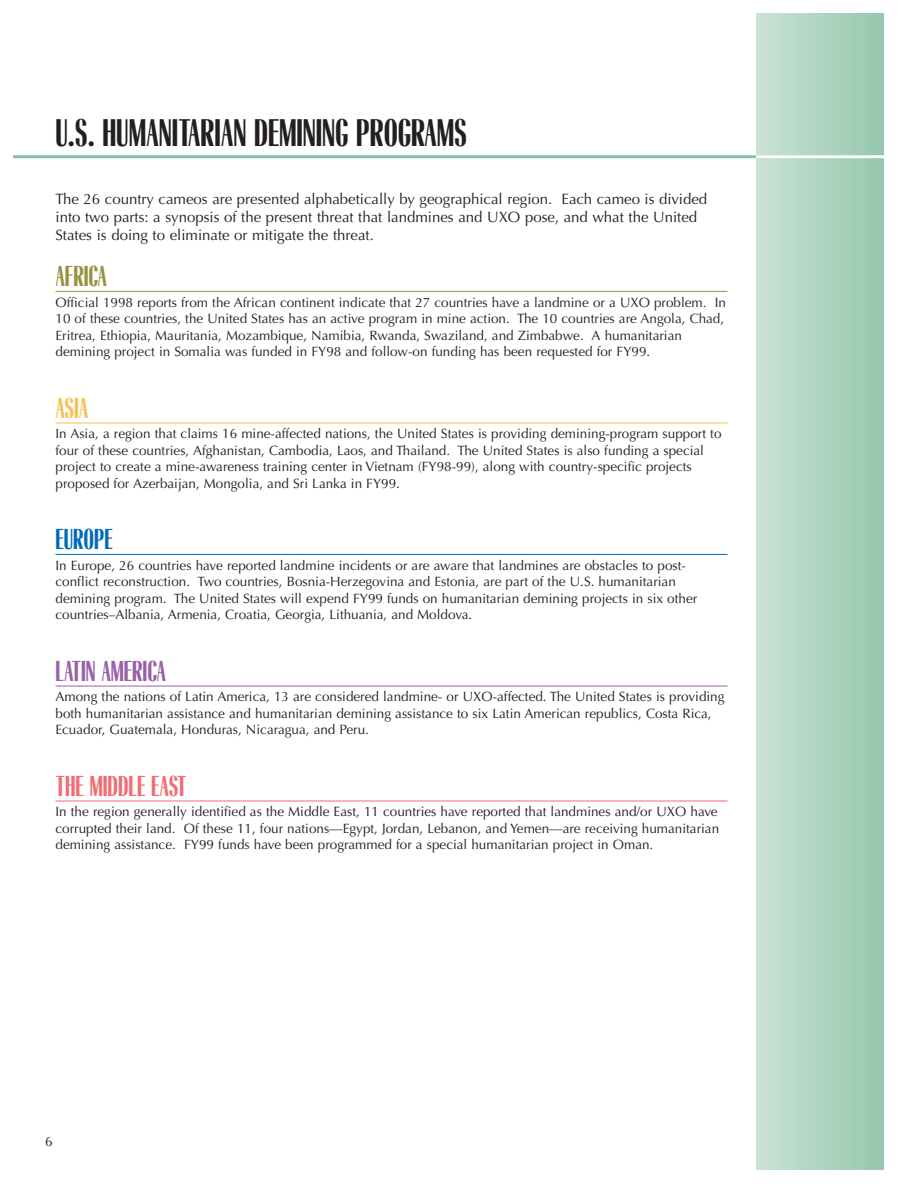
<style>
.page{position:relative;width:918px;height:1188px;background:#fff}
.page>*{position:absolute;margin:0;border:0;box-sizing:border-box;transform-origin:0 0}
.t1{font:36px "Radiant Cond ICG";color:#231f20}
.t2{font:27px "Radiant Cond ICG";color:#f16d74}
.t3{font:27px "Radiant Cond ICG";color:#9761a8}
.t4{font:27px "Radiant Cond ICG";color:#999141}
.t5{font:27px "Radiant Cond ICG";color:#006bb6}
.t6{font:27px "Radiant Cond ICG";color:#f8c154}
.t7{font:15px/18.3px "Optima";color:#231f20}
.t8{font:13.5px/16.5px "Optima";color:#231f20}
</style>
<div class="page">
<div style="left:759px;top:14px;width:125px;height:1156px;background:#c9e2d4"></div>
<div style="left:773px;top:14px;width:111px;height:1156px;background:#c4dfd0"></div>
<div style="left:785px;top:14px;width:99px;height:1156px;background:#bedccc"></div>
<div style="left:795px;top:14px;width:89px;height:1156px;background:#bad9c8"></div>
<div style="left:804px;top:14px;width:80px;height:1156px;background:#b6d8c6"></div>
<div style="left:814px;top:14px;width:70px;height:1156px;background:#b2d6c3"></div>
<div style="left:823px;top:14px;width:61px;height:1156px;background:#aed4c0"></div>
<div style="left:830px;top:14px;width:54px;height:1156px;background:#aad2be"></div>
<div style="left:842px;top:14px;width:42px;height:1156px;background:#a6d0ba"></div>
<div style="left:852px;top:14px;width:32px;height:1156px;background:#a2ceb7"></div>
<div style="left:864px;top:14px;width:20px;height:1156px;background:#9dccb4"></div>
<div style="left:873px;top:14px;width:11px;height:1156px;background:#99c9b1"></div>
<hr style="left:14px;top:155px;width:870px;height:3px;background:#86c1a4">
<hr style="left:756px;top:155px;width:128px;height:3px;background:#fff">
<hr style="left:56px;top:291px;width:672px;height:1px;background:#999141">
<hr style="left:56px;top:423px;width:672px;height:1px;background:#f8c154">
<hr style="left:56px;top:554px;width:672px;height:1px;background:#006bb6">
<hr style="left:56px;top:686px;width:672px;height:1px;background:#9761a8">
<hr style="left:56px;top:801px;width:672px;height:1px;background:#f16d74">
<h1 class="t1" style="left:56px;top:120px;width:413px">U.S. HUMANITARIAN DEMINING PROGRAMS</h1>
<p class="t7" style="left:56px;top:191px;width:653px">The 26 country cameos are presented alphabetically by geographical region. Each cameo is divided into two parts: a synopsis of the present threat that landmines and UXO pose, and what the United<br>States is doing to eliminate or mitigate the threat.</p>
<h2 class="t4" style="left:56px;top:267px;width:53px">AFRICA</h2>
<p class="t8" style="left:56px;top:295px;width:672px">Official 1998 reports from the African continent indicate that 27 countries have a landmine or a UXO problem. In 10 of these countries, the United States has an active program in mine action. The 10 countries are Angola, Chad, Eritrea, Ethiopia, Mauritania, Mozambique, Namibia, Rwanda, Swaziland, and Zimbabwe. A humanitarian demining project in Somalia was funded in FY98 and follow-on funding has been requested for FY99.</p>
<h2 class="t6" style="left:56px;top:398px;width:34px">ASIA</h2>
<p class="t8" style="left:56px;top:427px;width:668px">In Asia, a region that claims 16 mine-affected nations, the United States is providing demining-program support to four of these countries, Afghanistan, Cambodia, Laos, and Thailand. The United States is also funding a special project to create a mine-awareness training center in Vietnam (FY98-99), along with country-specific projects proposed for Azerbaijan, Mongolia, and Sri Lanka in FY99.</p>
<h2 class="t5" style="left:56px;top:530px;width:59px">EUROPE</h2>
<p class="t8" style="left:56px;top:558px;width:643px">In Europe, 26 countries have reported landmine incidents or are aware that landmines are obstacles to post&shy;conflict reconstruction. Two countries, Bosnia-Herzegovina and Estonia, are part of the U.S. humanitarian demining program. The United States will expend FY99 funds on humanitarian demining projects in six other countries–Albania, Armenia, Croatia, Georgia, Lithuania, and Moldova.</p>
<h2 class="t3" style="left:56px;top:662px;width:112px">LATIN AMERICA</h2>
<p class="t8" style="left:56px;top:690px;width:671px">Among the nations of Latin America, 13 are considered landmine- or UXO-affected. The United States is providing both humanitarian assistance and humanitarian demining assistance to six Latin American republics, Costa Rica,<br>Ecuador, Guatemala, Honduras, Nicaragua, and Peru.</p>
<h2 class="t2" style="left:56px;top:777px;width:133px">THE MIDDLE EAST</h2>
<p class="t8" style="left:56px;top:805px;width:665px;text-align:justify">In the region generally identified as the Middle East, 11 countries have reported that landmines and/or UXO have corrupted their land. Of these 11, four nations—Egypt, Jordan, Lebanon, and Yemen—are receiving humanitarian demining assistance. FY99 funds have been programmed for a special humanitarian project in Oman.</p>
<p class="t8" style="left:45px;top:1134px;width:9px">6</p>
</div>
